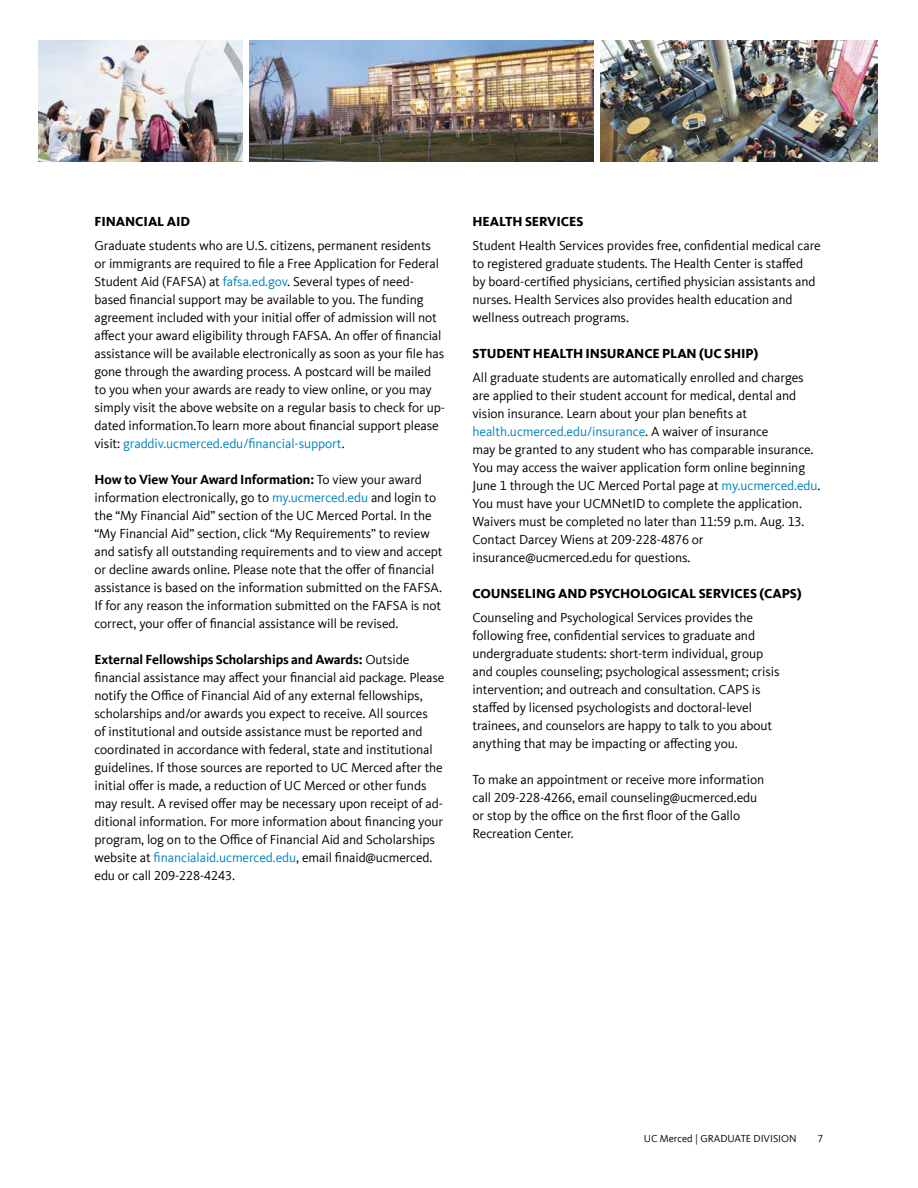
<style>
.page{position:relative;width:918px;height:1188px;background:#fff}
.page>*{position:absolute;margin:0;border:0;box-sizing:border-box;transform-origin:0 0}
.t1{font:13.5px/18px "Kievit Offc Pro";letter-spacing:-.005em;color:#000}
.t2{font:800 13.5px "Kievit Offc Pro";letter-spacing:-.005em;color:#000}
.t3{font:10.5px "Kievit Offc Pro";color:#000}
.s1{color:#0083bf}
.s2{font-weight:700}
</style>
<div class="page">
<img style="left:601px;top:40px;width:277px;height:122px">
<img style="left:250px;top:40px;width:344px;height:122px">
<img style="left:39px;top:40px;width:204px;height:122px">
<p class="t2" style="left:94px;top:214px;width:49px">FI NANCIAL</p>
<p class="t2" style="left:167px;top:214px;width:17px">AID</p>
<p class="t1" style="left:94px;top:237px;width:352px">Graduate students who are U.S. citizens, permanent residents or immigrants are required to file a Free Application for Federal Student Aid (FAFSA) at <span class="s1">fafsa.ed.gov</span>. Several types of need&shy;based financial support may be available to you. The funding agreement included with your initial offer of admission will not affect your award eligibility through FAFSA. An offer of financial assistance will be available electronically as soon as your file has gone through the awarding process. A postcard will be mailed to you when your awards are ready to view online, or you may simply visit the above website on a regular basis to check for up&shy;dated information.To learn more about financial support please visit: <span class="s1">graddiv.ucmerced.edu/financial-support</span>.</p>
<p class="t1" style="left:94px;top:471px;width:350px"><span class="s2">How to View Your Award Information:</span> To view your award information electronically, go to <span class="s1">my.ucmerced.edu</span> and login to the “My Financial Aid” section of the UC Merced Portal. In the “My Financial Aid” section, click “My Requirements” to review and satisfy all outstanding requirements and to view and accept or decline awards online. Please note that the offer of financial assistance is based on the information submitted on the FAFSA.<br>If for any reason the information submitted on the FAFSA is not correct, your offer of financial assistance will be revised.</p>
<p class="t1" style="left:94px;top:651px;width:352px"><span class="s2">External Fellowships Scholarships and Awards:</span> Outside financial assistance may affect your financial aid package. Please notify the Office of Financial Aid of any external fellowships, scholarships and/or awards you expect to receive. All sources<br>of institutional and outside assistance must be reported and coordinated in accordance with federal, state and institutional guidelines. If those sources are reported to UC Merced after the initial offer is made, a reduction of UC Merced or other funds may result. A revised offer may be necessary upon receipt of ad&shy;ditional information. For more information about financing your program, log on to the Office of Financial Aid and Scholarships website at <span class="s1">financialaid.ucmerced.edu</span>, email finaid@ucmerced. edu or call 209-228-4243.</p>
<p class="t2" style="left:472px;top:214px;width:19px">HEALTH</p>
<p class="t2" style="left:525px;top:214px;width:39px">SERVICES</p>
<p class="t1" style="left:472px;top:237px;width:350px">Student Health Services provides free, confidential medical care to registered graduate students. The Health Center is staffed<br>by board-certified physicians, certified physician assistants and nurses. Health Services also provides health education and wellness outreach programs.</p>
<p class="t2" style="left:472px;top:346px;width:288px">STUDENT HEALTH INSURANCE PLAN (UC SHIP)</p>
<p class="t1" style="left:473px;top:369px;width:350px">All graduate students are automatically enrolled and charges are applied to their student account for medical, dental and vision insurance. Learn about your plan benefits at <span class="s1">health.ucmerced.edu/insurance</span>. A waiver of insurance<br>may be granted to any student who has comparable insurance.<br>You may access the waiver application form online beginning June 1 through the UC Merced Portal page at <span class="s1">my.ucmerced.edu</span>.<br>You must have your UCMNetID to complete the application.<br>Waivers must be completed no later than 11:59 p.m. Aug. 13.<br>Contact Darcey Wiens at 209-228-4876 or insurance@ucmerced.edu for questions.</p>
<p class="t2" style="left:473px;top:585px;width:150px">COUNSELI NG AND PSYCHO</p>
<p class="t2" style="left:641px;top:585px;width:162px">LOGICAL SERVICES (CAPS)</p>
<p class="t1" style="left:472px;top:608px;width:309px">Counseling and Psychological Services provides the following free, confidential services to graduate and undergraduate students: short-term individual, group and couples counseling; psychological assessment; crisis intervention; and outreach and consultation. CAPS is staffed by licensed psychologists and doctoral-level trainees, and counselors are happy to talk to you about anything that may be impacting or affecting you.</p>
<p class="t1" style="left:472px;top:770px;width:293px">To make an appointment or receive more information call 209-228-4266, email counseling@ucmerced.edu or stop by the office on the first floor of the Gallo Recreation Center.</p>
<p class="t3" style="left:644px;top:1132px;width:154px">UC Merced | GRADUATE DIVISION</p>
<p class="t3" style="left:818px;top:1132px;width:7px">7</p>
</div>
